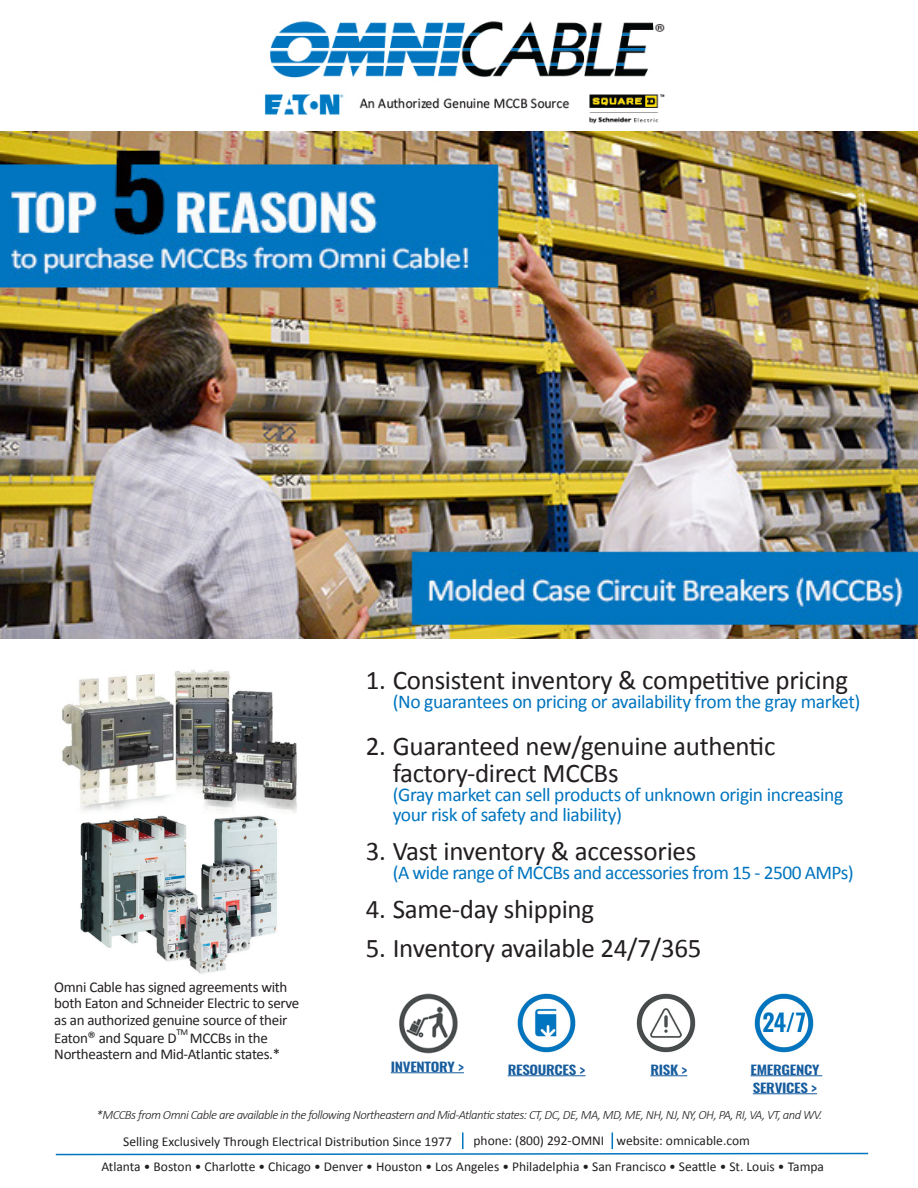
<style>
.page{position:relative;width:918px;height:1188px;background:#fff}
.page>*{position:absolute;margin:0;border:0;box-sizing:border-box;transform-origin:0 0}
.t1{font:27px/27px "Calibri";letter-spacing:-.01em;color:#231f20}
.t2{font:19.5px/19.5px "Calibri";letter-spacing:-.02em;color:#0075bf}
.t3{font:15px/16.5px "Calibri";letter-spacing:-.02em;color:#231f20}
.t4{font:13.5px "Calibri";color:#231f20}
.t5{font:italic 300 12.75px "Calibri";letter-spacing:-.04em;color:#231f20}
.t6{font:600 12.75px/18px "Oswald";letter-spacing:-.02em;color:#175d9e;scale:1.18 1}
.t7{font:9px "Calibri";color:#231f20}
.s1{font-size:16.5px}
</style>
<div class="page">
<img style="left:0;top:131px;width:918px;height:508px">
<svg style="left:55px;top:1132px;width:814px;height:24px"></svg>
<img style="left:264px;top:21px;width:401px;height:103px">
<img style="left:80px;top:815px;width:197px;height:159px">
<img style="left:62px;top:669px;width:235px;height:144px">
<img style="left:399px;top:993px;width:59px;height:61px">
<hr style="left:391px;top:1073px;width:73px;height:1px;background:#175d9e">
<img style="left:517px;top:993px;width:59px;height:60px">
<hr style="left:508px;top:1076px;width:78px;height:1px;background:#175d9e">
<img style="left:636px;top:993px;width:60px;height:60px">
<hr style="left:650px;top:1076px;width:37px;height:1px;background:#175d9e">
<img style="left:754px;top:993px;width:60px;height:60px">
<hr style="left:751px;top:1076px;width:71px;height:1px;background:#175d9e">
<hr style="left:753px;top:1094px;width:64px;height:1px;background:#175d9e">
<p class="t3" style="left:54px;top:979px;width:247px">Omni Cable has signed agreements with both Eaton and Schneider Electric to serve as an authorized genuine source of their</p>
<p class="t3" style="left:54px;top:1030px;width:124px">Eaton<span class="s1">®</span> and Square D</p>
<p class="t7" style="left:176px;top:1027px;width:13px">TM</p>
<p class="t3" style="left:54px;top:1030px;width:227px;text-indent:136px">MCCBs in the<br>Northeastern and Mid-Atlantic states.*</p>
<p class="t1" style="left:366px;top:666px;width:484px">1. Consistent inventory &amp; competitive pricing</p>
<p class="t2" style="left:393px;top:692px;width:469px">(No guarantees on pricing or availability from the gray market)</p>
<p class="t1" style="left:393px;top:732px;width:384px;text-indent:-27px">2. Guaranteed new/genuine authentic factory-direct MCCBs</p>
<p class="t2" style="left:393px;top:785px;width:452px">(Gray market can sell products of unknown origin increasing your risk of safety and liability)</p>
<p class="t1" style="left:366px;top:837px;width:332px">3. Vast inventory &amp; accessories</p>
<p class="t2" style="left:393px;top:863px;width:463px">(A wide range of MCCBs and accessories from 15 - 2500 AMPs)</p>
<p class="t1" style="left:366px;top:896px;width:230px">4. Same-day shipping</p>
<p class="t1" style="left:366px;top:935px;width:337px">5. Inventory available 24/7/365</p>
<p class="t6" style="left:391px;top:1058px;width:63px">INVENTORY &gt;</p>
<p class="t6" style="left:508px;top:1061px;width:67px">RESOURCES &gt;</p>
<p class="t6" style="left:650px;top:1061px;width:33px">RISK &gt;</p>
<p class="t6" style="left:751px;top:1061px;width:60px">EMERGENCY<br>SERVICES &gt;</p>
<p class="t5" style="left:97px;top:1107px;width:727px">*MCCBs from Omni Cable are available in the following Northeastern and Mid-Atlantic states: CT, DC, DE, MA, MD, ME, NH, NJ, NY, OH, PA, RI, VA, VT, and WV.</p>
<p class="t4" style="left:123px;top:1133px;width:330px">Selling Exclusively Through Electrical Distribution Since 1977</p>
<p class="t4" style="left:474px;top:1132px;width:278px">phone: (800) 292-OMNI website: omnicable.com</p>
<p class="t4" style="left:101px;top:1158px;width:724px">Atlanta • Boston • Charlotte • Chicago • Denver • Houston • Los Angeles • Philadelphia • San Francisco • Seattle • St. Louis • Tampa</p>
</div>
